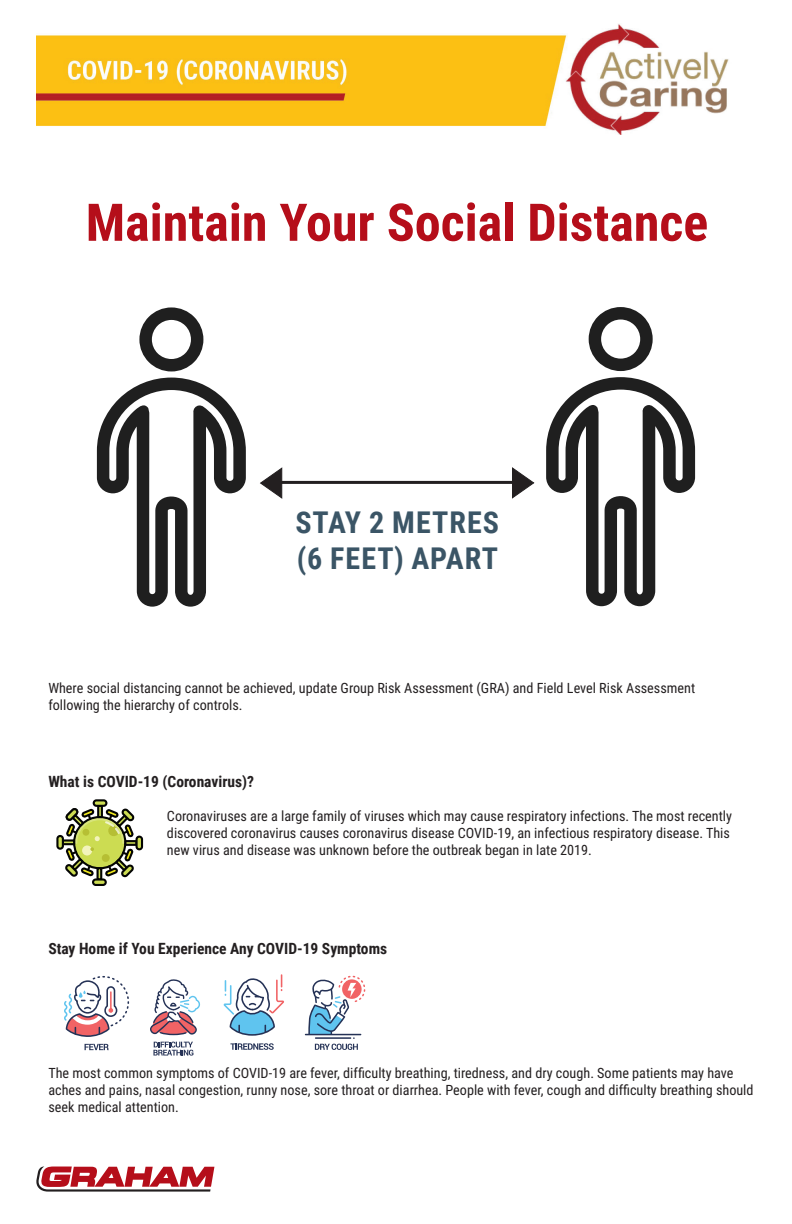
<style>
.page{position:relative;width:792px;height:1224px;background:#fff}
.page>*{position:absolute;margin:0;border:0;box-sizing:border-box;transform-origin:0 0}
.t1{font:700 52px "Roboto Condensed";color:#b50e1a}
.t2{font:700 30px/36px "Roboto Condensed";letter-spacing:.035em;color:#3b5566}
.t3{font:700 15.5px "Roboto Condensed";color:#231f20}
.t4{font:14.2px/17px "Roboto Condensed";color:#231f20}
</style>
<div class="page">
<img style="left:36px;top:24px;width:693px;height:110px">
<svg style="left:36px;top:1167px;width:178px;height:25px"></svg>
<div style="left:94px;top:800px;width:12px;height:6px;background:#ccdc52;border-radius:3px"></div>
<div style="left:93px;top:799px;width:14px;height:8px;border:2px solid #040503;border-radius:3px"></div>
<div style="left:57px;top:836px;width:6px;height:13px;background:#ccdc52;border-radius:3px"></div>
<div style="left:56px;top:835px;width:8px;height:15px;border:2px solid #040503;border-radius:3px"></div>
<div style="left:93px;top:880px;width:13px;height:5px;background:#ccdc52;border-radius:3px"></div>
<div style="left:92px;top:878px;width:15px;height:8px;border:2px solid #040503;border-radius:3px"></div>
<div style="left:137px;top:837px;width:5px;height:12px;background:#ccdc52;border-radius:3px"></div>
<div style="left:136px;top:836px;width:7px;height:14px;border:2px solid #040503;border-radius:3px"></div>
<svg style="left:63px;top:806px;width:73px;height:74px"></svg>
<svg style="left:153px;top:1042px;width:40px;height:14px"></svg>
<svg style="left:150px;top:979px;width:50px;height:56px"></svg>
<svg style="left:230px;top:1043px;width:44px;height:7px"></svg>
<svg style="left:224px;top:974px;width:60px;height:62px"></svg>
<svg style="left:308px;top:976px;width:57px;height:74px"></svg>
<hr style="left:305px;top:1034px;width:56px;height:1px;background:#253256">
<hr style="left:315px;top:1037px;width:36px;height:2px;background:#253256">
<svg style="left:85px;top:1044px;width:24px;height:6px"></svg>
<svg style="left:64px;top:976px;width:65px;height:61px"></svg>
<svg style="left:97px;top:378px;width:149px;height:229px"></svg>
<svg style="left:139px;top:307px;width:64px;height:64px"></svg>
<svg style="left:546px;top:377px;width:149px;height:229px"></svg>
<svg style="left:589px;top:307px;width:64px;height:64px"></svg>
<hr style="left:268px;top:481px;width:263px;height:3px;background:#231f20">
<svg style="left:512px;top:467px;width:22px;height:32px"></svg>
<svg style="left:260px;top:467px;width:22px;height:32px"></svg>
<h1 class="t1" style="left:86px;top:186px;width:624px">Maintain Your Social Distance</h1>
<h2 class="t2" style="left:295px;top:503px;width:205px">STAY 2 METRES (6 FEET) APART</h2>
<p class="t4" style="left:48px;top:679px;width:648px">Where social distancing cannot be achieved, update Group Risk Assessment (GRA) and Field Level Risk Assessment following the hierarchy of controls.</p>
<p class="t3" style="left:48px;top:770px;width:207px">What is COVID-19 (Coronavirus)?</p>
<p class="t4" style="left:167px;top:807px;width:567px">Coronaviruses are a large family of viruses which may cause respiratory infections. The most recently discovered coronavirus causes coronavirus disease COVID-19, an infectious respiratory disease. This new virus and disease was unknown before the outbreak began in late 2019.</p>
<p class="t3" style="left:48px;top:938px;width:340px">Stay Home if You Experience Any COVID-19 Symptoms</p>
<p class="t4" style="left:48px;top:1063px;width:707px">The most common symptoms of COVID-19 are fever, difficulty breathing, tiredness, and dry cough. Some patients may have aches and pains, nasal congestion, runny nose, sore throat or diarrhea. People with fever, cough and difficulty breathing should seek medical attention.</p>
</div>
